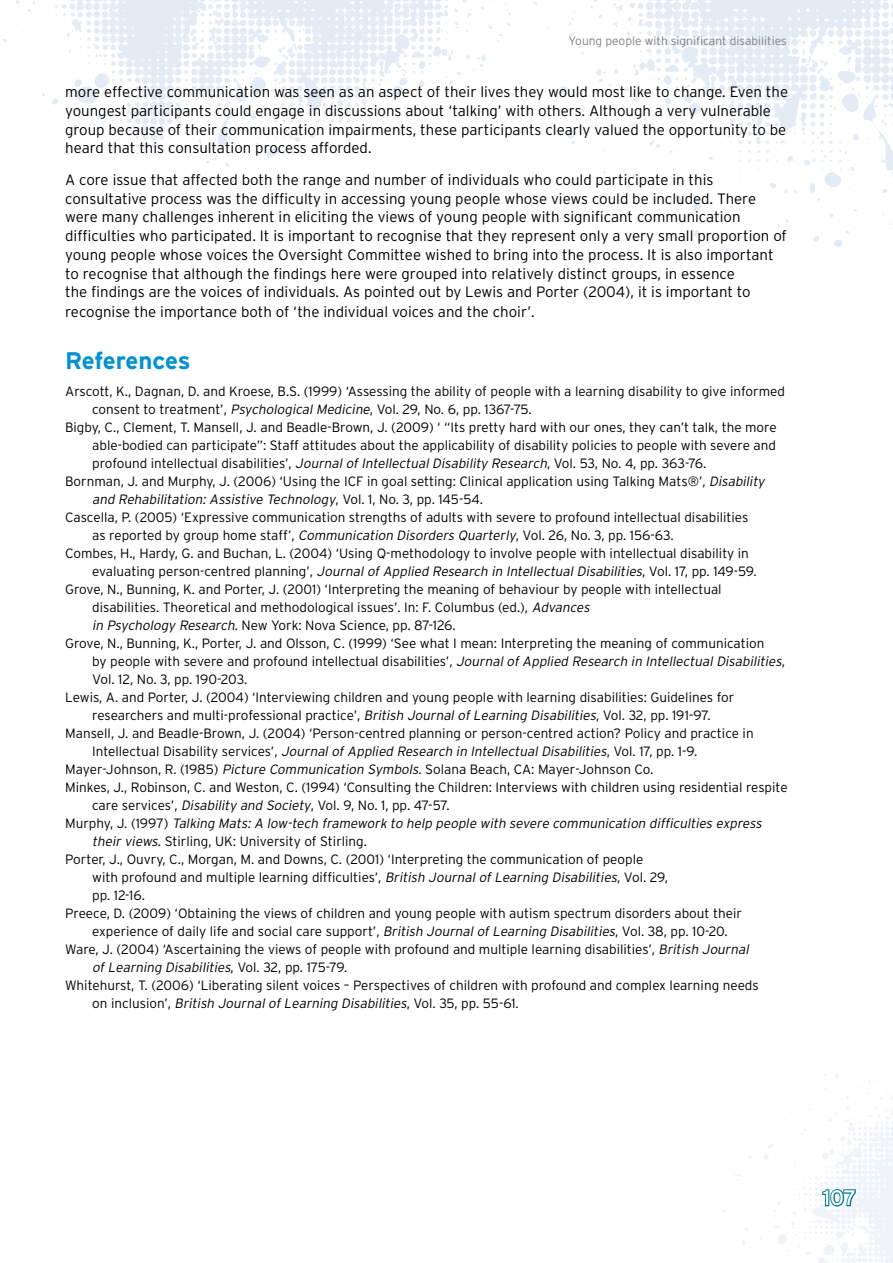
<style>
.page{position:relative;width:893px;height:1263px;background:#fff}
.page>*{position:absolute;margin:0;border:0;box-sizing:border-box;transform-origin:0 0}
.t1{font:700 24px "Interstate";letter-spacing:-.01em;color:#0391d1}
.t2{font:21px "Interstate";color:#fff}
.t3{font:300 15px/18.9px "Interstate";color:#000}
.t4{font:300 13.5px "Interstate";color:#000}
.t5{font:italic 300 13.5px "Interstate";color:#000}
.t6{font:300 13.5px "Interstate";letter-spacing:-.025em;color:#000}
.t7{font:300 12px "Interstate";color:#807e83}
.s1{font-style:italic}
.s2{font-style:normal}
</style>
<div class="page">
<svg style="left:821px;top:1188px;width:37px;height:19px"></svg>
<img style="left:3px;top:0;width:545px;height:167px">
<img style="left:559px;top:0;width:334px;height:258px">
<p class="t7" style="left:569px;top:34px;width:220px">Young people with significant disabilities</p>
<p class="t3" style="left:65px;top:82px;width:724px">more effective communication was seen as an aspect of their lives they would most like to change. Even the youngest participants could engage in discussions about ‘talking’ with others. Although a very vulnerable group because of their communication impairments, these participants clearly valued the opportunity to be heard that this consultation process afforded.</p>
<p class="t3" style="left:65px;top:170px;width:723px">A core issue that affected both the range and number of individuals who could participate in this consultative process was the difficulty in accessing young people whose views could be included. There were many challenges inherent in eliciting the views of young people with significant communication difficulties who participated. It is important to recognise that they represent only a very small proportion of young people whose voices the Oversight Committee wished to bring into the process. It is also important to recognise that although the findings here were grouped into relatively distinct groups, in essence<br>the findings are the voices of individuals. As pointed out by Lewis and Porter (2004), it is important to recognise the importance both of ‘the individual voices and the choir’.</p>
<h1 class="t1" style="left:65px;top:348px;width:127px">References</h1>
<p class="t4" style="left:65px;top:384px;width:721px">Arscott, K., Dagnan, D. and Kroese, B.S. (1999) ‘Assessing the ability of people with a learning disability to give informed</p>
<p class="t4" style="left:92px;top:402px;width:441px">consent to treatment’, <span class="s1">Psychological Medicine</span>, Vol. 29, No. 6, pp. 1367-75.</p>
<p class="t4" style="left:65px;top:420px;width:713px">Bigby, C., Clement, T. Mansell, J. and Beadle-Brown, J. (2009) ‘ “Its pretty hard with our ones, they can’t talk, the more</p>
<p class="t4" style="left:92px;top:438px;width:685px">able-bodied can participate”: Staff attitudes about the applicability of disability policies to people with severe and</p>
<p class="t4" style="left:92px;top:456px;width:616px">profound intellectual disabilities’, <span class="s1">Journal of Intellectual Disability Research</span>, Vol. 53, No. 4, pp. 363-76.</p>
<p class="t4" style="left:65px;top:474px;width:704px">Bornman, J. and Murphy, J. (2006) ‘Using the ICF in goal setting: Clinical application using Talking Mats®’, <span class="s1">Disability</span></p>
<p class="t5" style="left:92px;top:492px;width:392px">and Rehabilitation: Assistive Technology<span class="s2">, Vo l . 1 , N o . 3 , p p . 1 4 5 - 5 4 .</span></p>
<p class="t4" style="left:65px;top:510px;width:685px">Cascella, P. (2005) ‘Expressive communication strengths of adults with severe to profound intellectual disabilities</p>
<p class="t4" style="left:92px;top:528px;width:583px">as reported by group home staff’, <span class="s1">Communication Disorders Quarterly</span>, Vol. 26, No. 3, pp. 156-63.</p>
<p class="t4" style="left:65px;top:546px;width:685px">Combes, H., Hardy, G. and Buchan, L. (2004) ‘Using Q-methodology to involve people with intellectual disability in</p>
<p class="t6" style="left:92px;top:564px;width:666px">eva l u a t i n g p e rso n - ce n t re d p l a n n i n g ’ , <span class="s1">Journal of Applied Research in Intellectual Disabilities</span>, Vo l . 1 7, p p. 1 49 - 59.</p>
<p class="t4" style="left:65px;top:582px;width:658px">Grove, N., Bunning, K. and Porter, J. (2001) ‘Interpreting the meaning of behaviour by people with intellectual</p>
<p class="t4" style="left:92px;top:600px;width:502px">disabilities. Theoretical and methodological issues’. In: F. Columbus (ed.), <span class="s1">Advances</span></p>
<p class="t4" style="left:92px;top:618px;width:365px"><span class="s1">in Psychology Research</span>. New York: Nova Science, pp. 87-126.</p>
<p class="t4" style="left:65px;top:636px;width:701px">Grove, N., Bunning, K., Porter, J. and Olsson, C. (1999) ‘See what I mean: Interpreting the meaning of communication</p>
<p class="t4" style="left:92px;top:654px;width:694px">by people with severe and profound intellectual disabilities’, <span class="s1">Journal of Applied Research in Intellectual Disabilities</span>,</p>
<p class="t4" style="left:92px;top:672px;width:157px">Vol. 12, No. 3, pp. 190-203.</p>
<p class="t4" style="left:65px;top:690px;width:671px">Lewis, A. and Porter, J. (2004) ‘Interviewing children and young people with learning disabilities: Guidelines for</p>
<p class="t4" style="left:92px;top:708px;width:620px">researchers and multi-professional practice’, <span class="s1">British Journal of Learning Disabilities</span>, Vol. 32, pp. 191-97.</p>
<p class="t4" style="left:65px;top:726px;width:690px">Mansell, J. and Beadle-Brown, J. (2004) ‘Person-centred planning or person-centred action? Policy and practice in</p>
<p class="t5" style="left:92px;top:744px;width:607px"><span class="s2">I n t e l l e ct u a l D i s a b i l i ty s e rv i ces ’ ,</span> Journal of Applied Research in Intellectual Disabilities<span class="s2">, Vo l . 1 7, p p . 1 -9.</span></p>
<p class="t4" style="left:65px;top:762px;width:590px">Mayer-Johnson, R. (1985) <span class="s1">Picture Communication Symbols</span>. Solana Beach, CA: Mayer-Johnson Co.</p>
<p class="t4" style="left:65px;top:780px;width:724px">Minkes, J., Robinson, C. and Weston, C. (1994) ‘Consulting the Children: Interviews with children using residential respite</p>
<p class="t4" style="left:92px;top:798px;width:359px">care services’, <span class="s1">Disability and Society</span>, Vol. 9, No. 1, pp. 47-57.</p>
<p class="t5" style="left:65px;top:816px;width:701px"><span class="s2">M u r p h y, J . ( 1 9 9 7 )</span> Talking Mats: A low-tech framework to help people with severe communication difficulties express</p>
<p class="t4" style="left:92px;top:834px;width:276px"><span class="s1">their views</span>. Stirling, UK: University of Stirling.</p>
<p class="t4" style="left:65px;top:852px;width:580px">Porter, J., Ouvry, C., Morgan, M. and Downs, C. (2001) ‘Interpreting the communication of people</p>
<p class="t4" style="left:92px;top:870px;width:577px">with profound and multiple learning difficulties’, <span class="s1">British Journal of Learning Disabilities</span>, Vol. 29,</p>
<p class="t4" style="left:92px;top:888px;width:54px">pp. 12-16.</p>
<p class="t4" style="left:65px;top:906px;width:678px">Preece, D. (2009) ‘Obtaining the views of children and young people with autism spectrum disorders about their</p>
<p class="t4" style="left:92px;top:924px;width:637px">experience of daily life and social care support’, <span class="s1">British Journal of Learning Disabilities</span>, Vol. 38, pp. 10-20.</p>
<p class="t4" style="left:65px;top:942px;width:688px">Ware, J. (2004) ‘Ascertaining the views of people with profound and multiple learning disabilities’, <span class="s1">British Journal</span></p>
<p class="t5" style="left:92px;top:960px;width:257px">of Learning Disabilities<span class="s2">, Vo l . 3 2 , p p . 1 75 -7 9.</span></p>
<p class="t4" style="left:65px;top:978px;width:695px">Whitehurst, T. (2006) ‘Liberating silent voices – Perspectives of children with profound and complex learning needs</p>
<p class="t5" style="left:92px;top:996px;width:428px"><span class="s2">o n i n c l u s i o n ’ ,</span> British Journal of Learning Disabilities<span class="s2">, Vo l . 3 5 , p p . 5 5 - 61 .</span></p>
<h2 class="t2" style="left:823px;top:1186px;width:35px">107</h2>
</div>
